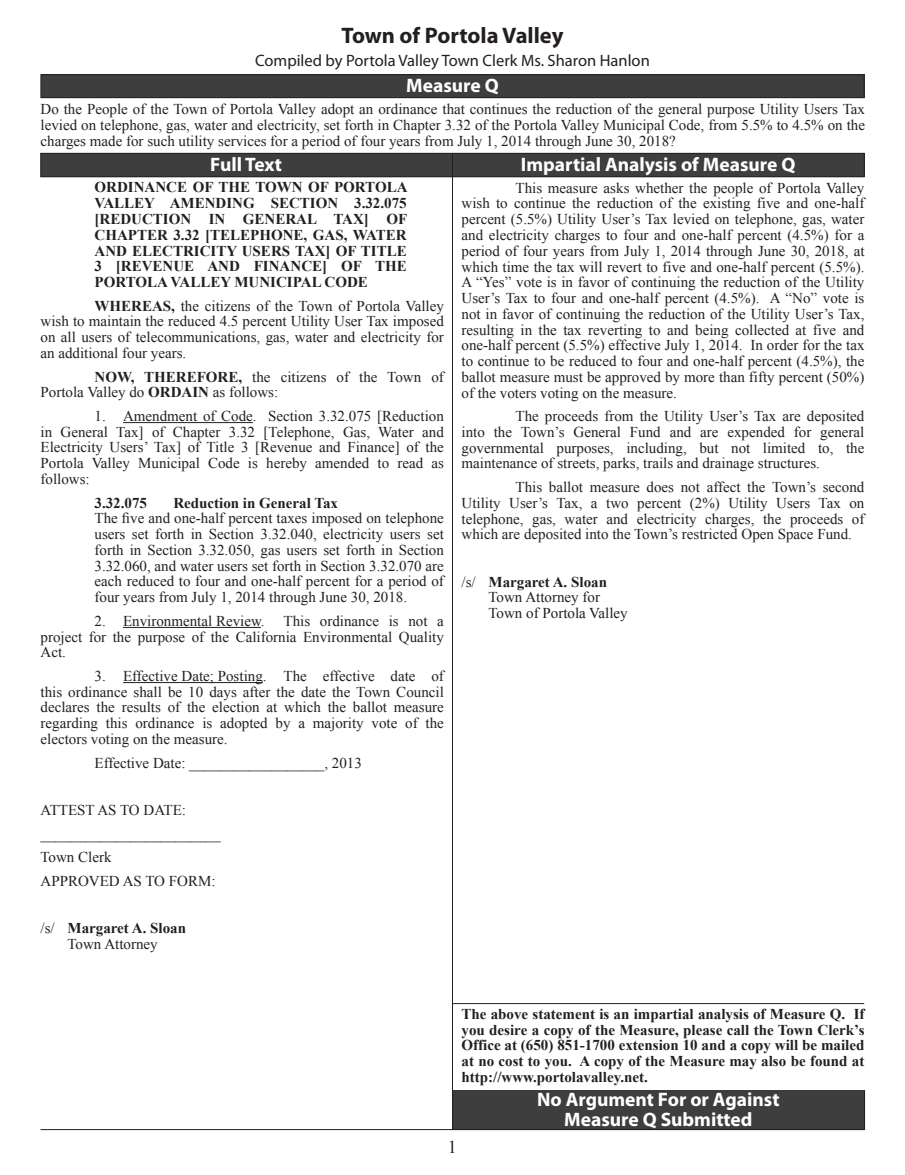
<style>
.page{position:relative;width:905px;height:1175px;background:#fff}
.page>*{position:absolute;margin:0;border:0;box-sizing:border-box;transform-origin:0 0}
.t1{font:700 22.5px "Myriad Pro";color:#231f20}
.t2{font:700 19.5px/19.5px "Myriad Pro";color:#fff;text-align:center}
.t3{font:18px "Times New Roman";color:#231f20}
.t4{font:16.5px "Myriad Pro";color:#231f20}
.t5{font:15px/15.8px "Times New Roman";color:#231f20;text-align:justify}
.t6{font:700 15px/15.8px "Times New Roman";color:#231f20;text-align:justify}
.s1{font-weight:700}
</style>
<div class="page">
<div style="left:41px;top:75px;width:823px;height:23px;background:#3e3e3f"></div>
<div style="left:41px;top:74px;width:823px;height:24px;border:1px solid #231f20"></div>
<hr style="left:40px;top:1129px;width:824px;height:1px;background:#231f20">
<div style="left:41px;top:153px;width:823px;height:24px;background:#3e3e3f"></div>
<div style="left:40px;top:153px;width:824px;height:24px;border:1px solid #231f20"></div>
<hr style="left:452px;top:154px;width:1px;height:975px;background:#231f20">
<hr style="left:123px;top:422px;width:130px;height:1px;background:#231f20">
<hr style="left:123px;top:627px;width:138px;height:1px;background:#231f20">
<hr style="left:123px;top:682px;width:140px;height:1px;background:#231f20">
<hr style="left:452px;top:1003px;width:412px;height:1px;background:#231f20">
<div style="left:452px;top:1090px;width:412px;height:39px;background:#3e3e3f"></div>
<h1 class="t1" style="left:341px;top:21px;width:223px">Town of Portola Valley</h1>
<p class="t4" style="left:255px;top:50px;width:396px">Compiled by Portola Valley Town Clerk Ms. Sharon Hanlon</p>
<h2 class="t2" style="left:406px;top:75px;width:94px">Measure Q</h2>
<p class="t5" style="left:40px;top:101px;width:826px">Do the People of the Town of Portola Valley adopt an ordinance that continues the reduction of the general purpose Utility Users Tax levied on telephone, gas, water and electricity, set forth in Chapter 3.32 of the Portola Valley Municipal Code, from 5.5% to 4.5% on the charges made for such utility services for a period of four years from July 1, 2014 through June 30, 2018?</p>
<h2 class="t2" style="left:210px;top:154px;width:73px">Full Text</h2>
<h2 class="t2" style="left:521px;top:154px;width:276px">Impartial Analysis of Measure Q</h2>
<p class="t6" style="left:94px;top:179px;width:314px">ORDINANCE OF THE TOWN OF PORTOLA VALLEY AMENDING SECTION 3.32.075 [REDUCTION IN GENERAL TAX] OF CHAPTER 3.32 [TELEPHONE, GAS, WATER AND ELECTRICITY USERS TAX] OF TITLE 3 [REVENUE AND FINANCE] OF THE PORTOLA VALLEY MUNICIPAL CODE</p>
<p class="t5" style="left:40px;top:297px;width:405px;text-indent:54px"><span class="s1">WHEREAS,</span> the citizens of the Town of Portola Valley wish to maintain the reduced 4.5 percent Utility User Tax imposed on all users of telecommunications, gas, water and electricity for an additional four years.</p>
<p class="t5" style="left:40px;top:368px;width:405px;text-indent:54px"><span class="s1">NOW, THEREFORE,</span> the citizens of the Town of<br>Portola Valley do <span class="s1">ORDAIN</span> as follows:</p>
<p class="t5" style="left:41px;top:408px;width:405px;text-indent:54px">1. Amendment of Code. Section 3.32.075 [Reduction in General Tax] of Chapter 3.32 [Telephone, Gas, Water and Electricity Users’ Tax] of Title 3 [Revenue and Finance] of the Portola Valley Municipal Code is hereby amended to read as follows:</p>
<p class="t6" style="left:95px;top:494px;width:54px">3.32.075</p>
<p class="t6" style="left:173px;top:494px;width:166px">Reduction in General Tax</p>
<p class="t5" style="left:95px;top:510px;width:351px">The five and one-half percent taxes imposed on telephone users set forth in Section 3.32.040, electricity users set forth in Section 3.32.050, gas users set forth in Section 3.32.060, and water users set forth in Section 3.32.070 are each reduced to four and one-half percent for a period of four years from July 1, 2014 through June 30, 2018.</p>
<p class="t5" style="left:95px;top:612px;width:171px">2. Environmental Review.</p>
<p class="t5" style="left:40px;top:612px;width:405px;text-indent:243px">This ordinance is not a project for the purpose of the California Environmental Quality Act.</p>
<p class="t5" style="left:40px;top:668px;width:405px;text-indent:54px">3. Effective Date; Posting. The effective date of this ordinance shall be 10 days after the date the Town Council declares the results of the election at which the ballot measure regarding this ordinance is adopted by a majority vote of the electors voting on the measure.</p>
<p class="t5" style="left:94px;top:754px;width:269px">Effective Date: __________________, 2013</p>
<p class="t5" style="left:40px;top:797px;width:181px;line-height:23.7px;text-align:left">ATTEST AS TO DATE: ________________________<br>Town Clerk<br>APPROVED AS TO FORM:</p>
<p class="t5" style="left:40px;top:920px;width:147px;text-align:center">/s/ <span class="s1">Margaret A. Sloan<br></span>Town Attorney</p>
<p class="t5" style="left:461px;top:180px;width:404px;text-indent:54px">This measure asks whether the people of Portola Valley wish to continue the reduction of the existing five and one-half percent (5.5%) Utility User’s Tax levied on telephone, gas, water and electricity charges to four and one-half percent (4.5%) for a period of four years from July 1, 2014 through June 30, 2018, at which time the tax will revert to five and one-half percent (5.5%).<br>A “Yes” vote is in favor of continuing the reduction of the Utility User’s Tax to four and one-half percent (4.5%). A “No” vote is not in favor of continuing the reduction of the Utility User’s Tax, resulting in the tax reverting to and being collected at five and one-half percent (5.5%) effective July 1, 2014. In order for the tax to continue to be reduced to four and one-half percent (4.5%), the ballot measure must be approved by more than fifty percent (50%) of the voters voting on the measure.</p>
<p class="t5" style="left:461px;top:408px;width:404px;text-indent:54px">The proceeds from the Utility User’s Tax are deposited into the Town’s General Fund and are expended for general governmental purposes, including, but not limited to, the maintenance of streets, parks, trails and drainage structures.</p>
<p class="t5" style="left:461px;top:479px;width:404px;text-indent:54px">This ballot measure does not affect the Town’s second Utility User’s Tax, a two percent (2%) Utility Users Tax on telephone, gas, water and electricity charges, the proceeds of which are deposited into the Town’s restricted Open Space Fund.</p>
<p class="t5" style="left:488px;top:573px;width:141px;text-align:left;text-indent:-27px">/s/ <span class="s1">Margaret A. Sloan<br></span>Town Attorney for<br>Town of Portola Valley</p>
<p class="t6" style="left:461px;top:1005px;width:404px">The above statement is an impartial analysis of Measure Q. If you desire a copy of the Measure, please call the Town Clerk’s Office at (650) 851-1700 extension 10 and a copy will be mailed at no cost to you. A copy of the Measure may also be found at http://www.portolavalley.net.</p>
<h2 class="t2" style="left:537px;top:1089px;width:244px">No Argument For or Against<br>Measure Q Submitted</h2>
<p class="t3" style="left:448px;top:1135px;width:10px">1</p>
</div>
